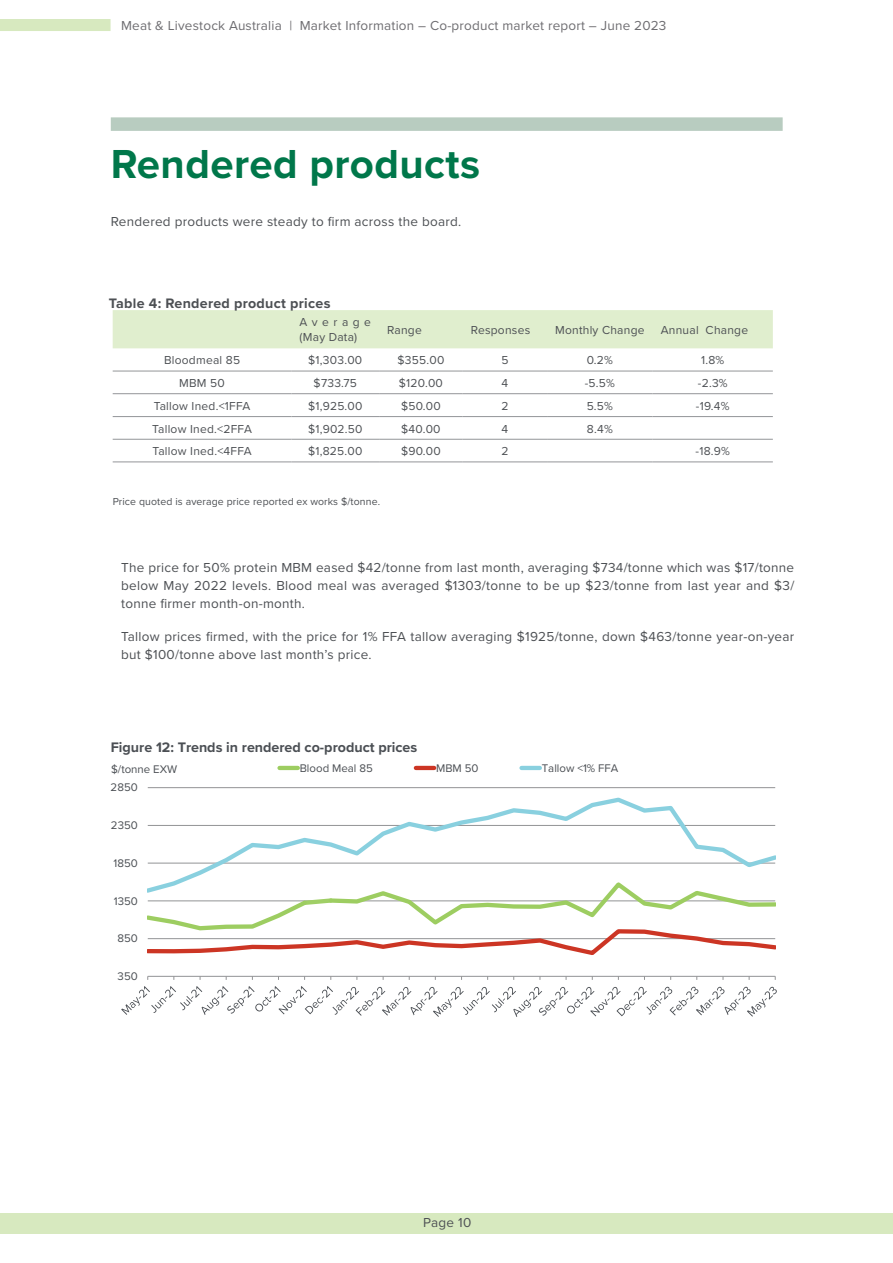
<style>
.page{position:relative;width:893px;height:1263px;background:#fff}
.page>*{position:absolute;margin:0;border:0;box-sizing:border-box;transform-origin:0 0}
.t1{font:700 42px "Proxima Nova";letter-spacing:.01em;color:#00774a}
.t2{font:700 14.25px "Proxima Nova";color:#4b4f54}
.t3{font:700 14.25px "Proxima Nova";letter-spacing:.02em;color:#4d5054}
.t4{font:13.5px/18px "Proxima Nova";letter-spacing:.02em;color:#4d5054;text-align:justify}
.t5{font:13.5px "Proxima Nova";letter-spacing:.015em;color:#6e6d71}
.t6{font:12px "Proxima Nova";letter-spacing:.02em;color:#4d5054}
.t7{font:12px/15px "Proxima Nova";letter-spacing:.36em;color:#4d5054}
.t8{font:11.4px "Proxima Nova";color:#4b4f54}
.t9{font:10.5px "Proxima Nova";letter-spacing:.01em;color:#4d5054}
</style>
<div class="page">
<div style="left:0;top:19px;width:111px;height:12px;background:#d7e9bf"></div>
<div style="left:0;top:1213px;width:893px;height:21px;background:#d7e9bf"></div>
<div style="left:111px;top:117px;width:672px;height:14px;background:#b8ccc0"></div>
<hr style="left:148px;top:787px;width:627px;height:1px;background:#929395">
<hr style="left:148px;top:976px;width:627px;height:1px;background:#929395">
<svg style="left:148px;top:896px;width:628px;height:59px"></svg>
<svg style="left:148px;top:797px;width:628px;height:99px"></svg>
<svg style="left:121px;top:986px;width:656px;height:31px"></svg>
<hr style="left:280px;top:766px;width:18px;height:4px;background:#9dcd61">
<hr style="left:416px;top:766px;width:18px;height:4px;background:#cc3524">
<hr style="left:521px;top:766px;width:19px;height:4px;background:#89d0df">
<div style="left:113px;top:310px;width:660px;height:38px;background:#e0eece"></div>
<hr style="left:291px;top:371px;width:88px;height:1px;background:#939598">
<hr style="left:379px;top:371px;width:84px;height:1px;background:#939598">
<hr style="left:463px;top:371px;width:84px;height:1px;background:#939598">
<hr style="left:547px;top:371px;width:106px;height:1px;background:#939598">
<hr style="left:653px;top:371px;width:120px;height:1px;background:#939598">
<hr style="left:113px;top:393px;width:178px;height:1px;background:#939598">
<hr style="left:291px;top:393px;width:88px;height:1px;background:#939598">
<hr style="left:379px;top:393px;width:84px;height:1px;background:#939598">
<hr style="left:463px;top:393px;width:84px;height:1px;background:#939598">
<hr style="left:547px;top:393px;width:106px;height:1px;background:#939598">
<hr style="left:653px;top:393px;width:120px;height:1px;background:#939598">
<hr style="left:113px;top:416px;width:178px;height:1px;background:#939598">
<hr style="left:291px;top:416px;width:88px;height:1px;background:#939598">
<hr style="left:379px;top:416px;width:84px;height:1px;background:#939598">
<hr style="left:463px;top:416px;width:84px;height:1px;background:#939598">
<hr style="left:547px;top:416px;width:106px;height:1px;background:#939598">
<hr style="left:653px;top:416px;width:120px;height:1px;background:#939598">
<hr style="left:113px;top:439px;width:178px;height:1px;background:#939598">
<hr style="left:291px;top:439px;width:88px;height:1px;background:#939598">
<hr style="left:379px;top:439px;width:84px;height:1px;background:#939598">
<hr style="left:463px;top:439px;width:84px;height:1px;background:#939598">
<hr style="left:547px;top:439px;width:106px;height:1px;background:#939598">
<hr style="left:653px;top:439px;width:120px;height:1px;background:#939598">
<hr style="left:113px;top:461px;width:178px;height:1px;background:#939598">
<hr style="left:291px;top:461px;width:88px;height:1px;background:#939598">
<hr style="left:379px;top:461px;width:84px;height:1px;background:#939598">
<hr style="left:463px;top:461px;width:84px;height:1px;background:#939598">
<hr style="left:547px;top:461px;width:106px;height:1px;background:#939598">
<hr style="left:653px;top:461px;width:120px;height:1px;background:#939598">
<hr style="left:113px;top:371px;width:178px;height:1px;background:#939598">
<p class="t5" style="left:121px;top:15px;width:547px">Meat &amp; Livestock Australia | Market Information – Co-product market report – June 2023</p>
<h1 class="t1" style="left:111px;top:132px;width:371px">Rendered products</h1>
<p class="t4" style="left:111px;top:212px;width:352px">Rendered products were steady to firm across the board.</p>
<p class="t3" style="left:109px;top:292px;width:223px">Table 4: Rendered product prices</p>
<p class="t7" style="left:300px;top:314px;width:73px">Average (May Data)</p>
<p class="t6" style="left:387px;top:321px;width:36px">Range</p>
<p class="t6" style="left:471px;top:321px;width:61px">Responses</p>
<p class="t6" style="left:555px;top:321px;width:91px">Monthly Change</p>
<p class="t6" style="left:661px;top:321px;width:89px">Annual Change</p>
<p class="t6" style="left:164px;top:351px;width:78px">Bloodmeal 85</p>
<p class="t6" style="left:308px;top:351px;width:56px">$1,303.00</p>
<p class="t6" style="left:397px;top:351px;width:48px">$355.00</p>
<p class="t6" style="left:501px;top:351px;width:9px">5</p>
<p class="t6" style="left:587px;top:351px;width:28px">0.2%</p>
<p class="t6" style="left:701px;top:351px;width:25px">1.8%</p>
<p class="t6" style="left:179px;top:374px;width:47px">MBM 50</p>
<p class="t6" style="left:314px;top:374px;width:45px">$733.75</p>
<p class="t6" style="left:399px;top:374px;width:46px">$120.00</p>
<p class="t6" style="left:502px;top:374px;width:8px">4</p>
<p class="t6" style="left:585px;top:374px;width:32px">-5.5%</p>
<p class="t6" style="left:698px;top:374px;width:31px">-2.3%</p>
<p class="t6" style="left:154px;top:397px;width:98px">Tallow Ined.&lt;1FFA</p>
<p class="t6" style="left:308px;top:397px;width:56px">$1,925.00</p>
<p class="t6" style="left:401px;top:397px;width:41px">$50.00</p>
<p class="t6" style="left:501px;top:397px;width:9px">2</p>
<p class="t6" style="left:587px;top:397px;width:28px">5.5%</p>
<p class="t6" style="left:696px;top:397px;width:35px">-19.4%</p>
<p class="t6" style="left:152px;top:420px;width:101px">Tallow Ined.&lt;2FFA</p>
<p class="t6" style="left:308px;top:420px;width:56px">$1,902.50</p>
<p class="t6" style="left:401px;top:420px;width:41px">$40.00</p>
<p class="t6" style="left:502px;top:420px;width:8px">4</p>
<p class="t6" style="left:587px;top:420px;width:27px">8.4%</p>
<p class="t6" style="left:152px;top:442px;width:101px">Tallow Ined.&lt;4FFA</p>
<p class="t6" style="left:308px;top:442px;width:56px">$1,825.00</p>
<p class="t6" style="left:401px;top:442px;width:41px">$90.00</p>
<p class="t6" style="left:501px;top:442px;width:9px">2</p>
<p class="t6" style="left:695px;top:442px;width:36px">-18.9%</p>
<p class="t9" style="left:113px;top:494px;width:269px">Price quoted is average price reported ex works $/tonne.</p>
<p class="t4" style="left:121px;top:558px;width:675px">The price for 50% protein MBM eased $42/tonne from last month, averaging $734/tonne which was $17/tonne below May 2022 levels. Blood meal was averaged $1303/tonne to be up $23/tonne from last year and $3/ tonne firmer month-on-month.</p>
<p class="t4" style="left:121px;top:627px;width:675px">Tallow prices firmed, with the price for 1% FFA tallow averaging $1925/tonne, down $463/tonne year-on-year but $100/tonne above last month’s price.</p>
<p class="t2" style="left:111px;top:737px;width:308px">Figure 12: Trends in rendered co-product prices</p>
<p class="t8" style="left:300px;top:759px;width:75px">Blood Meal 85</p>
<p class="t8" style="left:436px;top:759px;width:44px">MBM 50</p>
<p class="t8" style="left:542px;top:759px;width:78px">Tallow &lt;1% FFA</p>
<p class="t8" style="left:111px;top:761px;width:68px">$/tonne EXW</p>
<p class="t8" style="left:111px;top:779px;width:29px">2850</p>
<p class="t8" style="left:111px;top:817px;width:28px">2350</p>
<p class="t8" style="left:113px;top:854px;width:26px">1850</p>
<p class="t8" style="left:114px;top:892px;width:26px">1350</p>
<p class="t8" style="left:117px;top:930px;width:22px">850</p>
<p class="t8" style="left:118px;top:968px;width:22px">350</p>
<p class="t4" style="left:423px;top:1213px;width:50px">Page 10</p>
</div>
